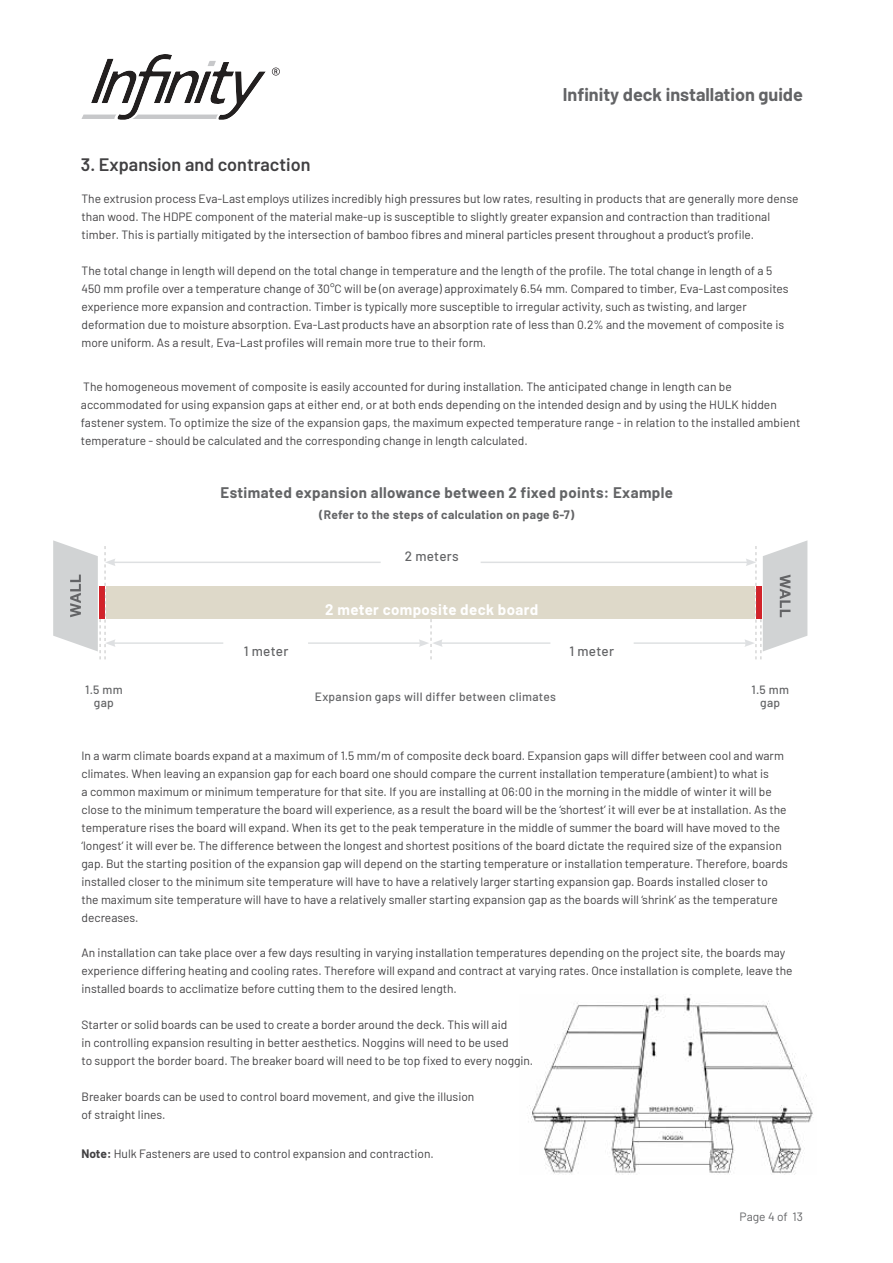
<style>
.page{position:relative;width:893px;height:1263px;background:#fff}
.page>*{position:absolute;margin:0;border:0;box-sizing:border-box;transform-origin:0 0}
.t1{font:700 18px "Barlow";color:#636466}
.t2{font:600 18px "Barlow";color:#414042}
.t3{font:700 15px "Barlow";letter-spacing:.025em;color:#636466}
.t4{font:700 15px "Barlow";letter-spacing:.025em;color:#fff}
.t5{font:500 13.5px "Barlow";letter-spacing:.02em;color:#636466}
.t6{font:12px/18px "Barlow";color:#414042}
.t7{font:500 12px/13.5px "Barlow";letter-spacing:.025em;color:#636466;text-align:center}
.t8{font:700 12px "Barlow";letter-spacing:.025em;color:#636466}
.t9{font:12px "Barlow";color:#636466}
.s1{font-weight:700}
</style>
<div class="page">
<svg style="left:81px;top:54px;width:185px;height:66px"></svg>
<svg style="left:272px;top:68px;width:8px;height:8px"></svg>
<div style="left:107px;top:586px;width:648px;height:33px;background:#ded9c9"></div>
<hr style="left:113px;top:562px;width:268px;height:1px;background:#babec1">
<hr style="left:113px;top:642px;width:110px;height:2px;background:#babec1">
<hr style="left:440px;top:642px;width:110px;height:2px;background:#babec1">
<hr style="left:308px;top:642px;width:113px;height:2px;background:#babec1">
<hr style="left:634px;top:642px;width:113px;height:2px;background:#babec1">
<hr style="left:481px;top:562px;width:267px;height:1px;background:#babec1">
<svg style="left:419px;top:619px;width:24px;height:40px"></svg>
<svg style="left:53px;top:540px;width:63px;height:119px"></svg>
<svg style="left:744px;top:540px;width:63px;height:119px"></svg>
<img style="left:528px;top:994px;width:285px;height:181px">
<h1 class="t2" style="left:81px;top:158px;width:231px">3. Expansion and contraction</h1>
<h1 class="t1" style="left:563px;top:82px;width:242px">Infinity deck installation guide</h1>
<p class="t6" style="left:81px;top:189px;width:718px">The extrusion process Eva-Lastemploys utilizes incredibly high pressures but low rates, resulting in products that are generally more dense than wood. The HDPE component of the material make-up is susceptible to slightly greater expansion and contraction than traditional timber. This is partially mitigated by the intersection of bamboo fibres and mineral particles present throughout a product’s profile.</p>
<p class="t6" style="left:81px;top:261px;width:709px">The total change in length will depend on the total change in temperature and the length of the profile. The total change in length of a 5<br>450 mm profile over a temperature change of 30°C will be (on average) approximately 6.54 mm. Compared to timber, Eva-Lastcomposites experience more expansion and contraction. Timber is typically more susceptible to irregular activity, such as twisting, and larger deformation due to moisture absorption. Eva-Lastproducts have an absorption rate of less than 0.2% and the movement of composite is more uniform. As a result, Eva-Lastprofiles will remain more true to their form.</p>
<p class="t6" style="left:81px;top:377px;width:721px">The homogeneous movement of composite is easily accounted for during installation. The anticipated change in length can be accommodated for using expansion gaps at either end, or at both ends depending on the intended design and by using the HULK hidden fastener system. To optimize the size of the expansion gaps, the maximum expected temperature range - in relation to the installed ambient temperature - should be calculated and the corresponding change in length calculated.</p>
<p class="t3" style="left:221px;top:486px;width:454px">Estimated expansion allowance between 2 fixed points: Example</p>
<p class="t8" style="left:319px;top:510px;width:256px">(Refer to the steps of calculation on page 6-7)</p>
<p class="t5" style="left:405px;top:547px;width:56px">2 meters</p>
<p class="t4" style="left:325px;top:603px;width:214px">2 meter composite deck board</p>
<p class="t7" style="left:85px;top:682px;width:39px">1.5 mm gap</p>
<p class="t5" style="left:244px;top:641px;width:46px">1 meter</p>
<p class="t5" style="left:569px;top:641px;width:46px">1 meter</p>
<p class="t7" style="left:315px;top:689px;width:243px">Expansion gaps will differ between climates</p>
<p class="t7" style="left:751px;top:682px;width:39px">1.5 mm gap</p>
<p class="t6" style="left:81px;top:746px;width:708px">In a warm climate boards expand at a maximum of 1.5 mm/m of composite deck board. Expansion gaps will differ between cool and warm climates. When leaving an expansion gap for each board one should compare the current installation temperature (ambient) to what is<br>a common maximum or minimum temperature for that site. If you are installing at 06:00 in the morning in the middle of winter it will be close to the minimum temperature the board will experience, as a result the board will be the ‘shortest’ it will ever be at installation. As the temperature rises the board will expand. When its get to the peak temperature in the middle of summer the board will have moved to the ‘longest’ it will ever be. The difference between the longest and shortest positions of the board dictate the required size of the expansion gap. But the starting position of the expansion gap will depend on the starting temperature or installation temperature. Therefore, boards installed closer to the minimum site temperature will have to have a relatively larger starting expansion gap. Boards installed closer to the maximum site temperature will have to have a relatively smaller starting expansion gap as the boards will ‘shrink’ as the temperature decreases.</p>
<p class="t6" style="left:81px;top:942px;width:713px">An installation can take place over a few days resulting in varying installation temperatures depending on the project site, the boards may experience differing heating and cooling rates. Therefore will expand and contract at varying rates. Once installation is complete, leave the installed boards to acclimatize before cutting them to the desired length.</p>
<p class="t6" style="left:81px;top:1014px;width:453px">Starter or solid boards can be used to create a border around the deck. This will aid<br>in controlling expansion resulting in better aesthetics. Noggins will need to be used<br>to support the border board. The breaker board will need to be top fixed to every noggin.</p>
<p class="t6" style="left:81px;top:1086px;width:394px">Breaker boards can be used to control board movement, and give the illusion of straight lines.</p>
<p class="t6" style="left:81px;top:1145px;width:354px"><span class="s1">Note:</span> Hulk Fasteners are used to control expansion and contraction.</p>
<p class="t9" style="left:740px;top:1212px;width:65px">Page 4 of 13</p>
</div>
